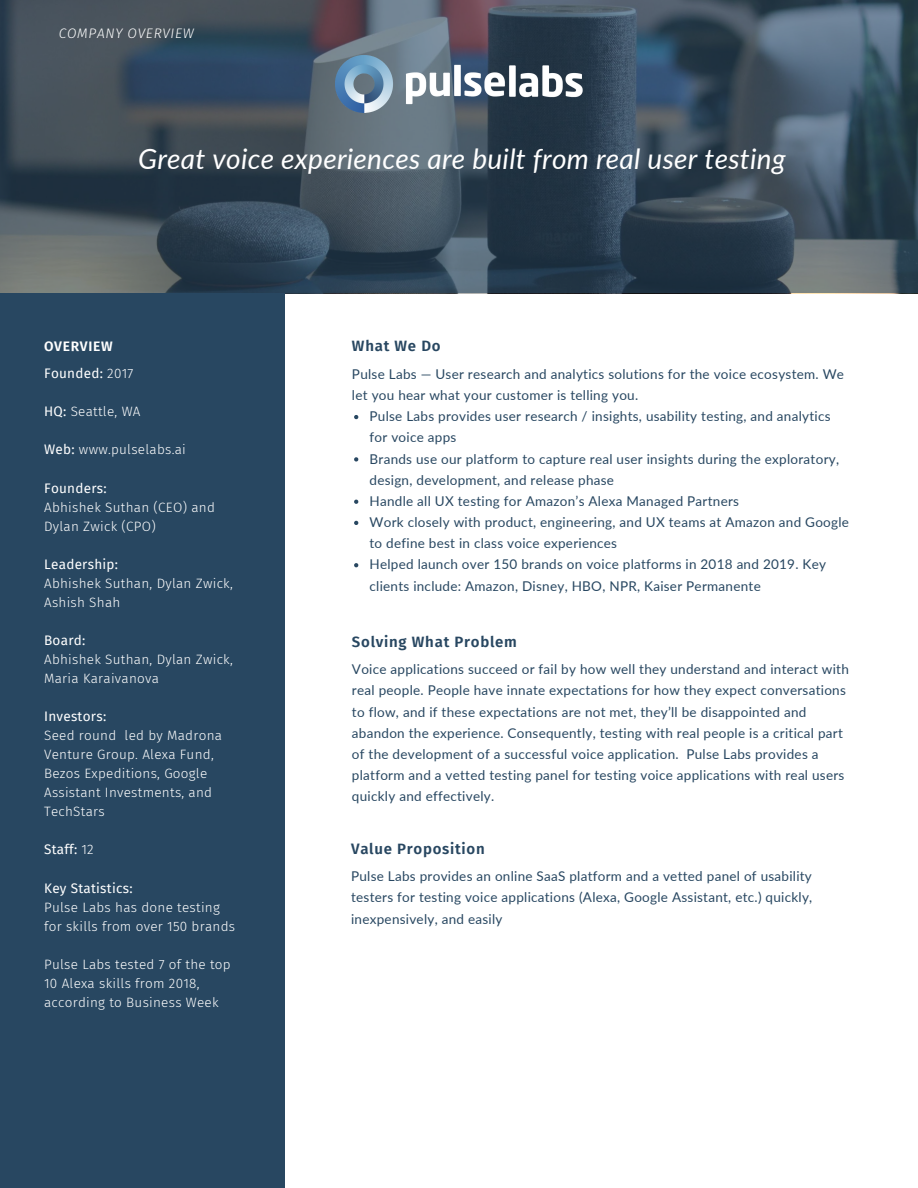
<style>
.page{position:relative;width:918px;height:1188px;background:#fff}
.page>*{position:absolute;margin:0;border:0;box-sizing:border-box;transform-origin:0 0}
.t1{font:italic 28.05px "Lato";letter-spacing:.01em;color:#fff}
.t2{font:600 15px "Fira Sans";letter-spacing:.05em;color:#284761}
.t3{font:italic 300 13.8px "Fira Sans";letter-spacing:.05em;color:#fff}
.t4{font:600 13.8px "Fira Sans";letter-spacing:.05em;color:#fff}
.t5{font:13.5px/21.1px "Lato";letter-spacing:.02em;color:#284761}
.t6{font:300 13.5px/19px "Fira Sans";letter-spacing:.02em;color:#fff}
.t7{font:13.5px "Fira Sans";letter-spacing:.02em;color:#fff}
.s1{font-weight:300}
.s2{font-weight:400}
</style>
<div class="page">
<svg style="left:0;top:0;width:918px;height:293px;background:#3e4e5c"></svg>
<div style="left:0;top:294px;width:284px;height:894px;background:#284761"></div>
<img style="left:336px;top:55px;width:246px;height:58px">
<svg style="left:354px;top:415px;width:4px;height:4px"></svg>
<svg style="left:354px;top:457px;width:4px;height:5px"></svg>
<svg style="left:354px;top:500px;width:4px;height:4px"></svg>
<svg style="left:354px;top:521px;width:4px;height:4px"></svg>
<svg style="left:354px;top:563px;width:4px;height:4px"></svg>
<p class="t3" style="left:59px;top:25px;width:137px">COMPANY OVERVIEW</p>
<h1 class="t1" style="left:138px;top:141px;width:649px">Great voice experiences are built from real user testing</h1>
<p class="t4" style="left:44px;top:338px;width:70px">OVERVIEW</p>
<p class="t7" style="left:44px;top:366px;width:91px">Founded: <span class="s1">2017</span></p>
<p class="t6" style="left:44px;top:402px;width:98px"><span class="s2">HQ:</span> Seattle, WA</p>
<p class="t6" style="left:44px;top:440px;width:143px"><span class="s2">Web:</span> www.pulselabs.ai</p>
<p class="t7" style="left:44px;top:480px;width:64px">Founders:</p>
<p class="t6" style="left:44px;top:498px;width:172px">Abhishek Suthan (CEO) and<br>Dylan Zwick (CPO)</p>
<p class="t7" style="left:44px;top:556px;width:76px">Leadership:</p>
<p class="t6" style="left:44px;top:574px;width:190px">Abhishek Suthan, Dylan Zwick,<br>Ashish Shah</p>
<p class="t7" style="left:44px;top:632px;width:43px">Board:</p>
<p class="t6" style="left:44px;top:650px;width:190px">Abhishek Suthan, Dylan Zwick,<br>Maria Karaivanova</p>
<p class="t7" style="left:44px;top:708px;width:64px">Investors:</p>
<p class="t6" style="left:44px;top:726px;width:180px">Seed round led by Madrona<br>Venture Group. Alexa Fund,<br>Bezos Expeditions, Google<br>Assistant Investments, and<br>TechStars</p>
<p class="t7" style="left:44px;top:842px;width:51px">Staff: <span class="s1">12</span></p>
<p class="t7" style="left:44px;top:880px;width:90px">Key Statistics:</p>
<p class="t6" style="left:44px;top:898px;width:193px">Pulse Labs has done testing for skills from over 150 brands</p>
<p class="t6" style="left:44px;top:955px;width:188px">Pulse Labs tested 7 of the top<br>10 Alexa skills from 2018, according to Business Week</p>
<p class="t2" style="left:352px;top:337px;width:90px">What We Do</p>
<p class="t5" style="left:352px;top:363px;width:494px">Pulse Labs — User research and analytics solutions for the voice ecosystem. We let you hear what your customer is telling you.</p>
<p class="t5" style="left:370px;top:406px;width:481px">Pulse Labs provides user research / insights, usability testing, and analytics for voice apps<br>Brands use our platform to capture real user insights during the exploratory, design, development, and release phase<br>Handle all UX testing for Amazon’s Alexa Managed Partners<br>Work closely with product, engineering, and UX teams at Amazon and Google to define best in class voice experiences<br>Helped launch over 150 brands on voice platforms in 2018 and 2019. Key clients include: Amazon, Disney, HBO, NPR, Kaiser Permanente</p>
<p class="t2" style="left:352px;top:633px;width:166px">Solving What Problem</p>
<p class="t5" style="left:352px;top:658px;width:498px">Voice applications succeed or fail by how well they understand and interact with real people. People have innate expectations for how they expect conversations to flow, and if these expectations are not met, they’ll be disappointed and abandon the experience. Consequently, testing with real people is a critical part of the development of a successful voice application. Pulse Labs provides a platform and a vetted testing panel for testing voice applications with real users quickly and effectively.</p>
<p class="t2" style="left:351px;top:840px;width:135px">Value Proposition</p>
<p class="t5" style="left:351px;top:865px;width:463px;text-align:justify">Pulse Labs provides an online SaaS platform and a vetted panel of usability testers for testing voice applications (Alexa, Google Assistant, etc.) quickly, inexpensively, and easily</p>
</div>
